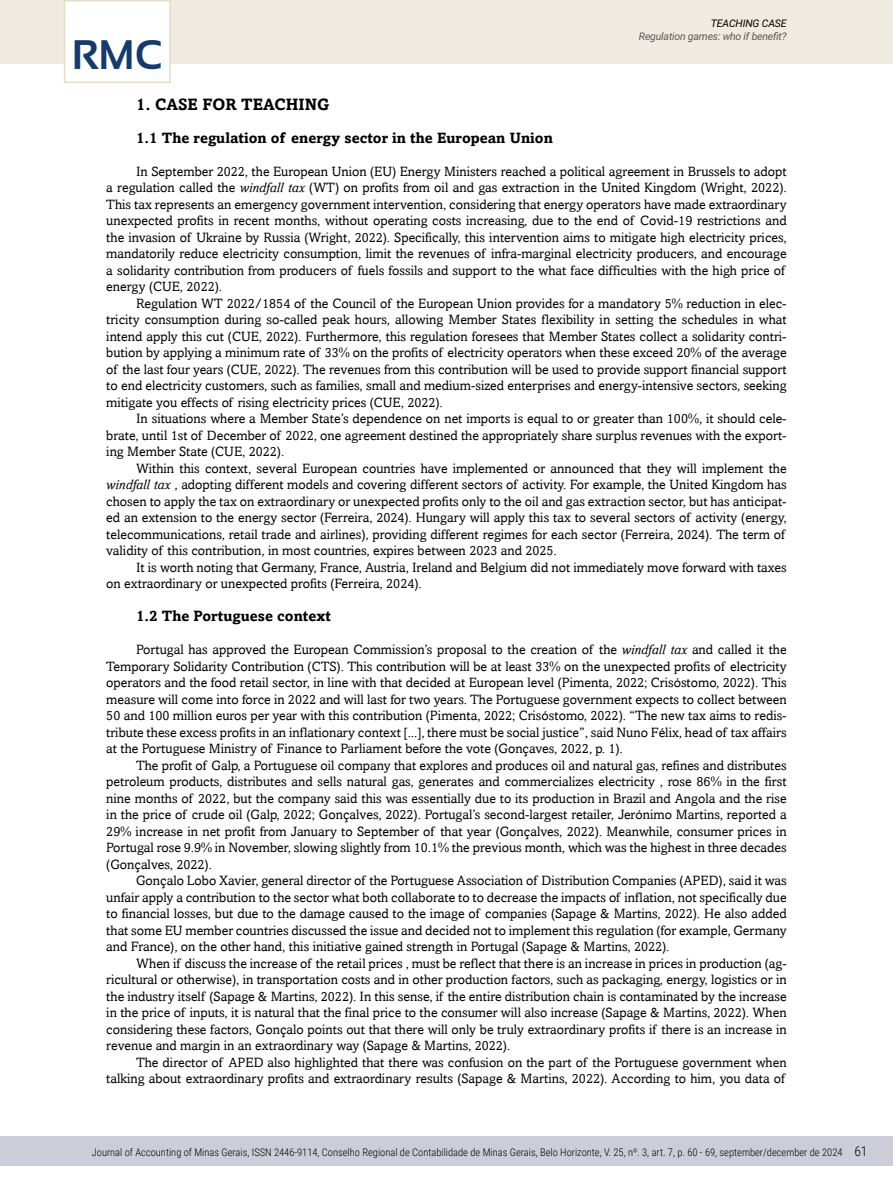
<style>
.page{position:relative;width:893px;height:1191px;background:#fff}
.page>*{position:absolute;margin:0;border:0;box-sizing:border-box;transform-origin:0 0}
.t1{font:700 41.25px "Sansation";color:#143b6b}
.t2{font:700 16.5px "Amasis";color:#000}
.t3{font:700 15px "Amasis";color:#000}
.t4{font:13.5px/16.5px "Amasis";color:#000;text-align:justify}
.t5{font:300 10.5px "Roboto Condensed";color:#000}
.t6{font:italic 10.5px "Roboto";letter-spacing:-.02em;color:#58595b}
.t7{font:italic 10.5px "Roboto";letter-spacing:-.015em;color:#000}
.s1{font-style:italic}
.s2{font-size:13.5px}
</style>
<div class="page">
<div style="left:0;top:0;width:893px;height:64px;background:#efebe1"></div>
<div style="left:64px;top:0;width:107px;height:83px;background:#fff;border:2px solid #e4dcca"></div>
<div style="left:0;top:1135px;width:893px;height:30px;background:#cdcdda"></div>
<h1 class="t1" style="left:72px;top:32px;width:92px">RMC</h1>
<p class="t7" style="left:711px;top:16px;width:77px">TEACHING CASE</p>
<p class="t6" style="left:639px;top:29px;width:149px">Regulation games: who if benefit?</p>
<p class="t2" style="left:136px;top:94px;width:195px">1. CASE FOR TEACHING</p>
<p class="t3" style="left:136px;top:128px;width:418px">1.1 The regulation of energy sector in the European Union</p>
<p class="t4" style="left:106px;top:163px;width:682px;text-align:left;text-indent:30px">In September 2022, the European Union (EU) Energy Ministers reached a political agreement in Brussels to adopt a regulation called the <span class="s1">windfall tax</span> (WT) on profits from oil and gas extraction in the United Kingdom (Wright, 2022).<br>This tax represents an emergency government intervention, considering that energy operators have made extraordinary unexpected profits in recent months, without operating costs increasing, due to the end of Covid-19 restrictions and the invasion of Ukraine by Russia (Wright, 2022). Specifically, this intervention aims to mitigate high electricity prices, mandatorily reduce electricity consumption, limit the revenues of infra-marginal electricity producers, and encourage a solidarity contribution from producers of fuels fossils and support to the what face difficulties with the high price of energy (CUE, 2022).</p>
<p class="t4" style="left:106px;top:295px;width:682px;text-indent:30px">Regulation WT 2022/1854 of the Council of the European Union provides for a mandatory 5% reduction in elec&shy;tricity consumption during so-called peak hours, allowing Member States flexibility in setting the schedules in what intend apply this cut (CUE, 2022). Furthermore, this regulation foresees that Member States collect a solidarity contri&shy;bution by applying a minimum rate of 33% on the profits of electricity operators when these exceed 20% of the average of the last four years (CUE, 2022). The revenues from this contribution will be used to provide support financial support to end electricity customers, such as families, small and medium-sized enterprises and energy-intensive sectors, seeking mitigate you effects of rising electricity prices (CUE, 2022).</p>
<p class="t4" style="left:106px;top:410px;width:682px;text-indent:30px">In situations where a Member State’s dependence on net imports is equal to or greater than 100%, it should cele&shy;brate, until 1st of December of 2022, one agreement destined the appropriately share surplus revenues with the export&shy;ing Member State (CUE, 2022).</p>
<p class="t4" style="left:106px;top:460px;width:682px;text-align:left;text-indent:30px">Within this context, several European countries have implemented or announced that they will implement the <span class="s1">windfall tax</span> , adopting different models and covering different sectors of activity. For example, the United Kingdom has chosen to apply the tax on extraordinary or unexpected profits only to the oil and gas extraction sector, but has anticipat&shy;ed an extension to the energy sector (Ferreira, 2024). Hungary will apply this tax to several sectors of activity (energy, telecommunications, retail trade and airlines), providing different regimes for each sector (Ferreira, 2024). The term of validity of this contribution, in most countries, expires between 2023 and 2025.</p>
<p class="t4" style="left:106px;top:559px;width:682px;text-indent:30px">It is worth noting that Germany, France, Austria, Ireland and Belgium did not immediately move forward with taxes on extraordinary or unexpected profits (Ferreira, 2024).</p>
<p class="t3" style="left:136px;top:607px;width:196px">1.2 The Portuguese context</p>
<p class="t4" style="left:106px;top:641px;width:682px;text-indent:30px">Portugal has approved the European Commission’s proposal to the creation of the <span class="s1">windfall tax</span> and called it the Temporary Solidarity Contribution (CTS). This contribution will be at least 33% on the unexpected profits of electricity operators and the food retail sector, in line with that decided at European level (Pimenta, 2022; Crisóstomo, 2022). This measure will come into force in 2022 and will last for two years. The Portuguese government expects to collect between 50 and 100 million euros per year with this contribution (Pimenta, 2022; Crisóstomo, 2022). “The new tax aims to redis&shy;tribute these excess profits in an inflationary context [...], there must be social justice”, said Nuno Félix, head of tax affairs at the Portuguese Ministry of Finance to Parliament before the vote (Gonçaves, 2022, p. 1).</p>
<p class="t4" style="left:106px;top:757px;width:682px;text-indent:30px">The profit of Galp, a Portuguese oil company that explores and produces oil and natural gas, refines and distributes petroleum products, distributes and sells natural gas, generates and commercializes electricity , rose 86% in the first nine months of 2022, but the company said this was essentially due to its production in Brazil and Angola and the rise in the price of crude oil (Galp, 2022; Gonçalves, 2022). Portugal’s second-largest retailer, Jerónimo Martins, reported a 29% increase in net profit from January to September of that year (Gonçalves, 2022). Meanwhile, consumer prices in Portugal rose 9.9% in November, slowing slightly from 10.1% the previous month, which was the highest in three decades (Gonçalves, 2022).</p>
<p class="t4" style="left:106px;top:872px;width:682px;text-indent:30px">Gonçalo Lobo Xavier, general director of the Portuguese Association of Distribution Companies (APED), said it was unfair apply a contribution to the sector what both collaborate to to decrease the impacts of inflation, not specifically due to financial losses, but due to the damage caused to the image of companies (Sapage &amp; Martins, 2022). He also added that some EU member countries discussed the issue and decided not to implement this regulation (for example, Germany and France), on the other hand, this initiative gained strength in Portugal (Sapage &amp; Martins, 2022).</p>
<p class="t4" style="left:106px;top:955px;width:682px;text-indent:30px">When if discuss the increase of the retail prices , must be reflect that there is an increase in prices in production (ag&shy;ricultural or otherwise), in transportation costs and in other production factors, such as packaging, energy, logistics or in the industry itself (Sapage &amp; Martins, 2022). In this sense, if the entire distribution chain is contaminated by the increase in the price of inputs, it is natural that the final price to the consumer will also increase (Sapage &amp; Martins, 2022). When considering these factors, Gonçalo points out that there will only be truly extraordinary profits if there is an increase in revenue and margin in an extraordinary way (Sapage &amp; Martins, 2022).</p>
<p class="t4" style="left:106px;top:1054px;width:682px;text-align:right">The director of APED also highlighted that there was confusion on the part of the Portuguese government when talking about extraordinary profits and extraordinary results (Sapage &amp; Martins, 2022). According to him, you data of</p>
<p class="t5" style="left:92px;top:1145px;width:777px">Journal of Accounting of Minas Gerais, ISSN 2446-9114, Conselho Regional de Contabilidade de Minas Gerais, Belo Horizonte, V. 25, nº. 3, art. 7, p. 60 - 69, september/december de 2024 <sup>61</sup><span class="s2">61</span></p>
</div>
